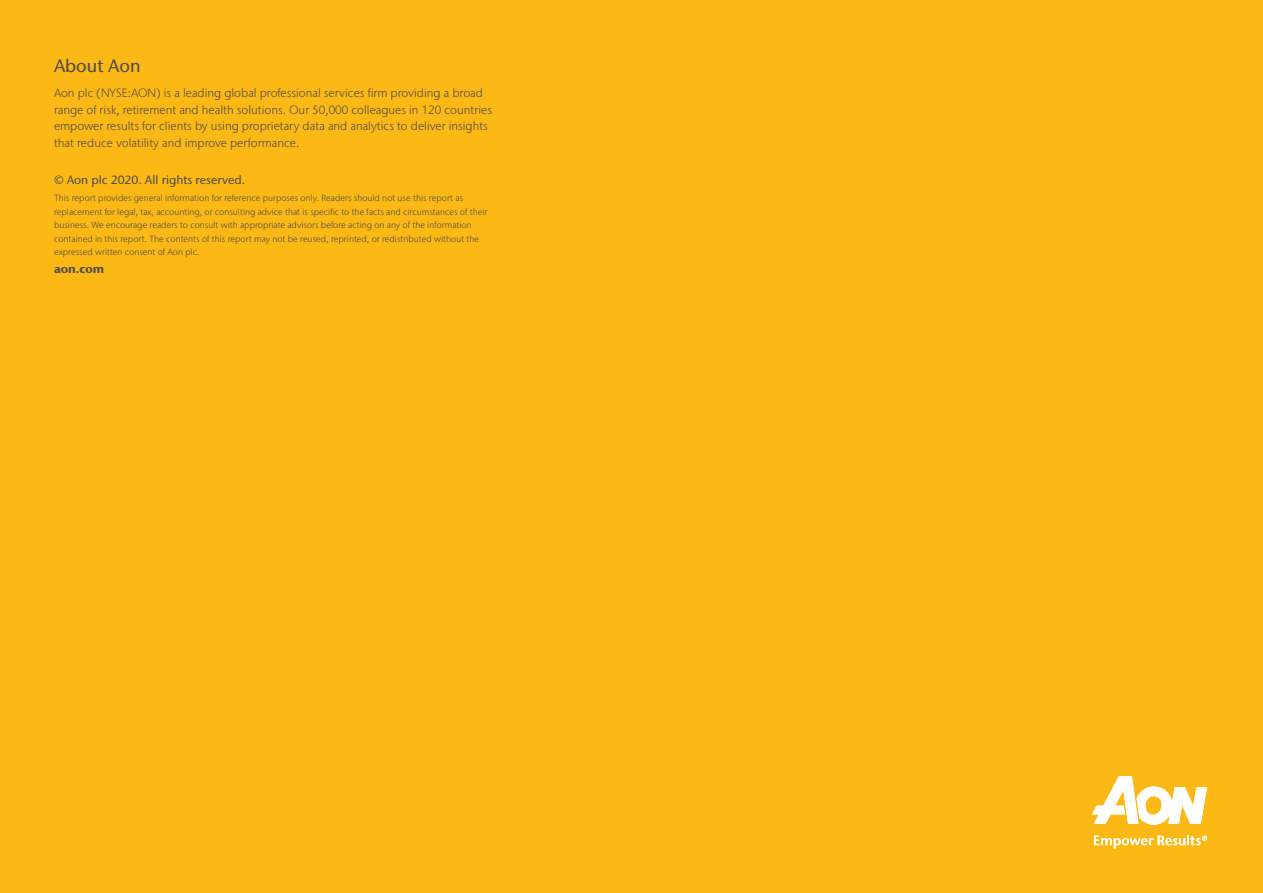
<style>
.page{position:relative;width:1263px;height:893px;background:#fcb814}
.page>*{position:absolute;margin:0;border:0;box-sizing:border-box;transform-origin:0 0}
.t1{font:500 18px "Stone Sans IIITC Pro";color:#4b4c4d}
.t2{font:300 12px/16.5px "Stone Sans IIITC Pro";color:#4b4c4d}
.t3{font:500 12px "Stone Sans IIITC Pro";color:#4b4c4d}
.t4{font:700 12px "Stone Sans IIITC Pro";color:#4b4c4d}
.t5{font:300 9px/13.5px "Stone Sans IIITC Pro";color:#4b4c4d}
</style>
<div class="page">
<svg style="left:1092px;top:776px;width:115px;height:49px"></svg>
<svg style="left:1094px;top:835px;width:113px;height:13px"></svg>
<h1 class="t1" style="left:54px;top:55px;width:88px">About Aon</h1>
<p class="t2" style="left:54px;top:85px;width:439px">Aon plc (NYSE:AON) is a leading global professional services firm providing a broad range of risk, retirement and health solutions. Our 50,000 colleagues in 120 countries empower results for clients by using proprietary data and analytics to deliver insights that reduce volatility and improve performance.</p>
<h2 class="t3" style="left:54px;top:173px;width:193px">© Aon plc 2020. All rights reserved.</h2>
<p class="t5" style="left:54px;top:191px;width:435px">This report provides general information for reference purposes only. Readers should not use this report as replacement for legal, tax, accounting, or consulting advice that is specific to the facts and circumstances of their business. We encourage readers to consult with appropriate advisors before acting on any of the information contained in this report. The contents of this report may not be reused, reprinted, or redistributed without the expressed written consent of Aon plc.</p>
<h2 class="t4" style="left:54px;top:261px;width:52px">aon.com</h2>
</div>
